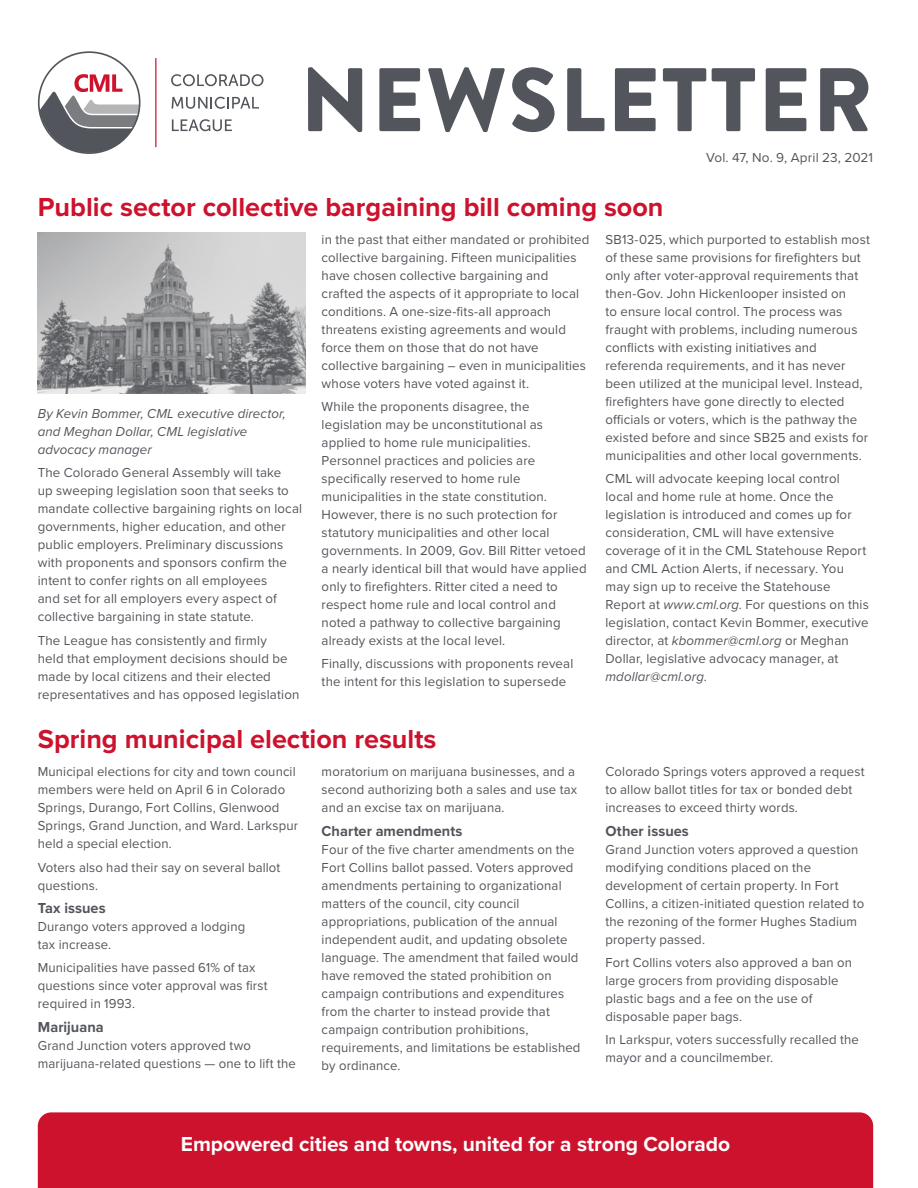
<style>
.page{position:relative;width:918px;height:1188px;background:#fff}
.page>*{position:absolute;margin:0;border:0;box-sizing:border-box;transform-origin:0 0}
.t1{font:900 90px "Brandon Grotesque";letter-spacing:.02em;color:#52555b}
.t2{font:700 27px "Proxima Nova";color:#cd122d}
.t3{font:700 21px "Proxima Nova";letter-spacing:-.005em;color:#fff}
.t4{font:700 15px "Proxima Nova";letter-spacing:.005em;color:#52555b}
.t5{font:13.5px/18px "Proxima Nova";letter-spacing:.01em;color:#52555b}
.t6{font:italic 13.5px/18px "Proxima Nova";letter-spacing:.01em;color:#52555b}
.s1{font-style:italic}
</style>
<div class="page">
<div style="left:38px;top:1112px;width:835px;height:76px;background:#cd122d"></div>
<hr style="left:155px;top:58px;width:1px;height:89px;background:#cd122d">
<svg style="left:39px;top:74px;width:101px;height:79px"></svg>
<svg style="left:171px;top:74px;width:93px;height:12px"></svg>
<svg style="left:172px;top:97px;width:87px;height:12px"></svg>
<svg style="left:172px;top:119px;width:60px;height:12px"></svg>
<img style="left:38px;top:233px;width:267px;height:161px">
<h1 class="t1" style="left:300px;top:36px;width:574px">NEWSLETTER</h1>
<p class="t5" style="left:706px;top:148px;width:169px">Vol. 47, No. 9, April 23, 2021</p>
<h2 class="t2" style="left:38px;top:187px;width:627px">Public sector collective bargaining bill coming soon</h2>
<p class="t6" style="left:38px;top:404px;width:250px">By Kevin Bommer, CML executive director, and Meghan Dollar, CML legislative advocacy manager</p>
<p class="t5" style="left:38px;top:463px;width:266px">The Colorado General Assembly will take<br>up sweeping legislation soon that seeks to mandate collective bargaining rights on local governments, higher education, and other public employers. Preliminary discussions with proponents and sponsors confirm the intent to confer rights on all employees<br>and set for all employers every aspect of collective bargaining in state statute.</p>
<p class="t5" style="left:38px;top:630px;width:263px">The League has consistently and firmly<br>held that employment decisions should be made by local citizens and their elected representatives and has opposed legislation</p>
<p class="t5" style="left:322px;top:230px;width:269px">in the past that either mandated or prohibited collective bargaining. Fifteen municipalities have chosen collective bargaining and crafted the aspects of it appropriate to local conditions. A one-size-fits-all approach threatens existing agreements and would force them on those that do not have collective bargaining – even in municipalities whose voters have voted against it.</p>
<p class="t5" style="left:322px;top:397px;width:267px">While the proponents disagree, the legislation may be unconstitutional as applied to home rule municipalities.<br>Personnel practices and policies are specifically reserved to home rule municipalities in the state constitution.<br>However, there is no such protection for statutory municipalities and other local governments. In 2009, Gov. Bill Ritter vetoed a nearly identical bill that would have applied only to firefighters. Ritter cited a need to respect home rule and local control and noted a pathway to collective bargaining already exists at the local level.</p>
<p class="t5" style="left:322px;top:654px;width:253px">Finally, discussions with proponents reveal the intent for this legislation to supersede</p>
<h2 class="t2" style="left:38px;top:719px;width:400px">Spring municipal election results</h2>
<p class="t5" style="left:38px;top:762px;width:262px">Municipal elections for city and town council members were held on April 6 in Colorado Springs, Durango, Fort Collins, Glenwood Springs, Grand Junction, and Ward. Larkspur held a special election.</p>
<p class="t5" style="left:38px;top:857px;width:244px">Voters also had their say on several ballot questions.</p>
<p class="t4" style="left:38px;top:897px;width:69px">Tax issues</p>
<p class="t5" style="left:38px;top:917px;width:209px">Durango voters approved a lodging tax increase.</p>
<p class="t5" style="left:38px;top:958px;width:231px">Municipalities have passed 61% of tax questions since voter approval was first required in 1993.</p>
<p class="t4" style="left:38px;top:1016px;width:67px">Marijuana</p>
<p class="t5" style="left:38px;top:1036px;width:260px">Grand Junction voters approved two marijuana-related questions — one to lift the</p>
<p class="t5" style="left:322px;top:762px;width:257px">moratorium on marijuana businesses, and a second authorizing both a sales and use tax and an excise tax on marijuana.</p>
<p class="t4" style="left:322px;top:819px;width:142px">Charter amendments</p>
<p class="t5" style="left:322px;top:840px;width:260px">Four of the five charter amendments on the Fort Collins ballot passed. Voters approved amendments pertaining to organizational matters of the council, city council appropriations, publication of the annual independent audit, and updating obsolete language. The amendment that failed would have removed the stated prohibition on campaign contributions and expenditures from the charter to instead provide that campaign contribution prohibitions, requirements, and limitations be established by ordinance.</p>
<p class="t5" style="left:606px;top:230px;width:266px">SB13-025, which purported to establish most of these same provisions for firefighters but only after voter-approval requirements that then-Gov. John Hickenlooper insisted on<br>to ensure local control. The process was fraught with problems, including numerous conflicts with existing initiatives and referenda requirements, and it has never been utilized at the municipal level. Instead, firefighters have gone directly to elected officials or voters, which is the pathway the existed before and since SB25 and exists for municipalities and other local governments.</p>
<p class="t5" style="left:606px;top:469px;width:265px">CML will advocate keeping local control local and home rule at home. Once the legislation is introduced and comes up for consideration, CML will have extensive coverage of it in the CML Statehouse Report and CML Action Alerts, if necessary. You may sign up to receive the Statehouse Report at <span class="s1">www.cml.org</span>. For questions on this legislation, contact Kevin Bommer, executive director, at <span class="s1">kbommer@cml.org</span> or Meghan Dollar, legislative advocacy manager, at <span class="s1">mdollar@cml.org</span>.</p>
<p class="t5" style="left:606px;top:762px;width:261px">Colorado Springs voters approved a request to allow ballot titles for tax or bonded debt increases to exceed thirty words.</p>
<p class="t4" style="left:606px;top:819px;width:85px">Other issues</p>
<p class="t5" style="left:606px;top:840px;width:260px">Grand Junction voters approved a question modifying conditions placed on the development of certain property. In Fort Collins, a citizen-initiated question related to the rezoning of the former Hughes Stadium property passed.</p>
<p class="t5" style="left:606px;top:953px;width:248px">Fort Collins voters also approved a ban on large grocers from providing disposable plastic bags and a fee on the use of disposable paper bags.</p>
<p class="t5" style="left:606px;top:1030px;width:255px">In Larkspur, voters successfully recalled the mayor and a councilmember.</p>
<h3 class="t3" style="left:181px;top:1128px;width:551px">Empowered cities and towns, united for a strong Colorado</h3>
</div>
